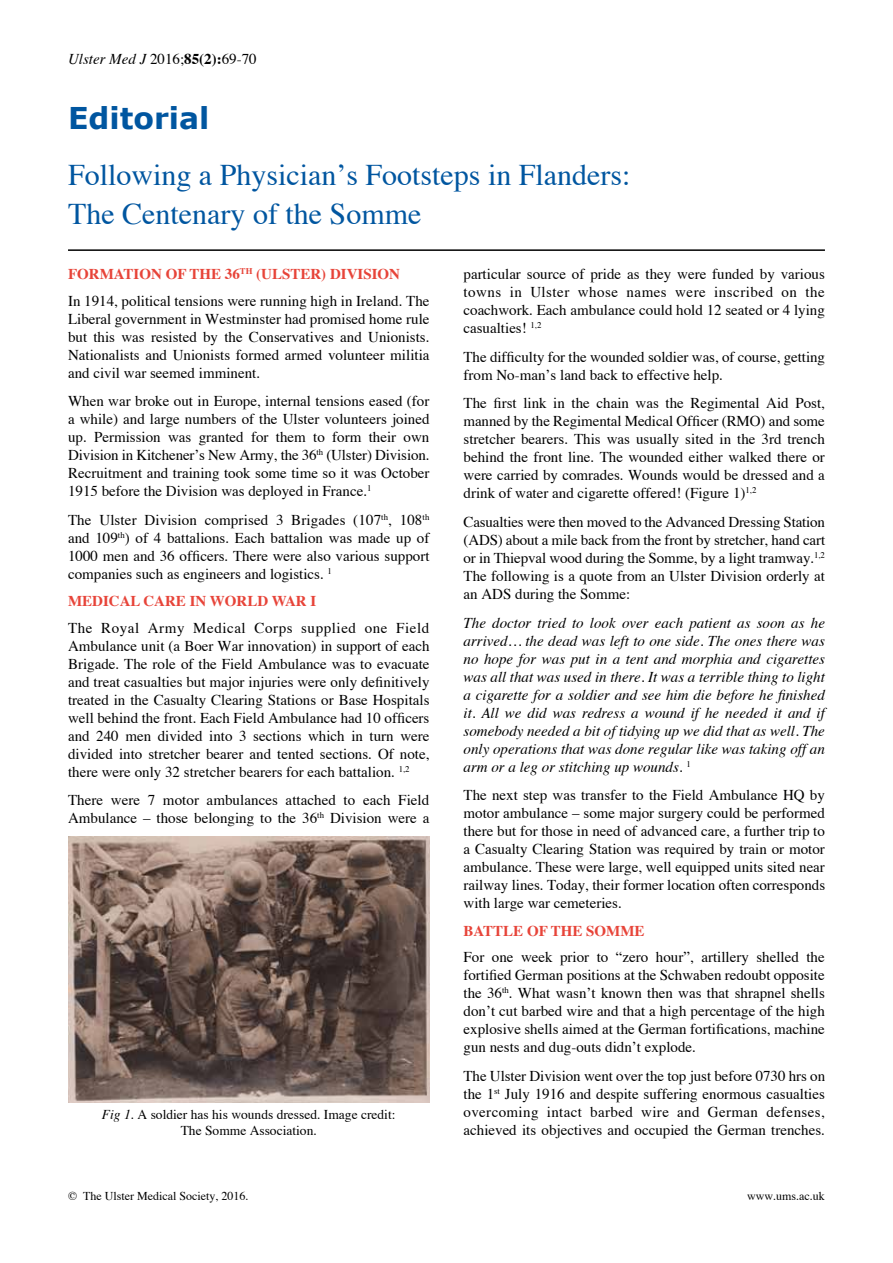
<style>
.page{position:relative;width:893px;height:1263px;background:#fff}
.page>*{position:absolute;margin:0;border:0;box-sizing:border-box;transform-origin:0 0}
.t1{font:30px/39px "Times";color:#0056a0}
.t2{font:700 30px "Verdana";color:#0056a0}
.t3{font:15px/18px "Times";color:#000;text-align:justify}
.t4{font:italic 15px/18px "Times";color:#000;text-align:justify}
.t5{font:700 15px "Times";color:#e74439}
.t6{font:13.5px/16.2px "Times";color:#000;text-align:center}
.t7{font:12px "Times";color:#000}
.s1{font-style:normal}
.s2{font-weight:700;font-style:normal}
.s3{font-weight:700;color:#e74439}
.s4{font-style:italic}
</style>
<div class="page">
<hr style="left:68px;top:249px;width:757px;height:2px;background:#000">
<img style="left:68px;top:837px;width:361px;height:265px">
<p class="t4" style="left:68px;top:49px;width:190px">Ulster Med J <span class="s1">2016;</span><span class="s2">85(2):</span><span class="s1">69-70</span></p>
<h1 class="t2" style="left:68px;top:99px;width:143px">Editorial</h1>
<h1 class="t1" style="left:68px;top:155px;width:564px">Following a Physician’s Footsteps in Flanders:<br>The Centenary of the Somme</h1>
<p class="t3" style="left:68px;top:261px;width:363px;line-height:26.5px"><span class="s3">FORMATION OF THE 36</span><sup>TH</sup> <span class="s3">(ULSTER) DIVISION<br></span>In 1914, political tensions were running high in Ireland. The</p>
<p class="t3" style="left:68px;top:309px;width:363px">Liberal government in Westminster had promised home rule but this was resisted by the Conservatives and Unionists.<br>Nationalists and Unionists formed armed volunteer militia and civil war seemed imminent.</p>
<p class="t3" style="left:68px;top:392px;width:363px">When war broke out in Europe, internal tensions eased (for a while) and large numbers of the Ulster volunteers joined up. Permission was granted for them to form their own Division in Kitchener’s New Army, the 36<sup>th</sup> (Ulster) Division.<br>Recruitment and training took some time so it was October 1915 before the Division was deployed in France.<sup>1</sup></p>
<p class="t3" style="left:68px;top:511px;width:363px">The Ulster Division comprised 3 Brigades (107<sup>th</sup>, 108<sup>th </sup>and 109<sup>th</sup>) of 4 battalions. Each battalion was made up of 1000 men and 36 officers. There were also various support companies such as engineers and logistics. <sup>1</sup></p>
<p class="t5" style="left:68px;top:587px;width:250px">MEDICAL CARE IN WORLD WAR I</p>
<p class="t3" style="left:68px;top:618px;width:363px">The Royal Army Medical Corps supplied one Field Ambulance unit (a Boer War innovation) in support of each Brigade. The role of the Field Ambulance was to evacuate and treat casualties but major injuries were only definitively treated in the Casualty Clearing Stations or Base Hospitals well behind the front. Each Field Ambulance had 10 officers and 240 men divided into 3 sections which in turn were divided into stretcher bearer and tented sections. Of note, there were only 32 stretcher bearers for each battalion. <sup>1,2</sup></p>
<p class="t3" style="left:68px;top:791px;width:363px">There were 7 motor ambulances attached to each Field<br>Ambulance – those belonging to the 36<sup>th</sup> Division were a</p>
<p class="t3" style="left:463px;top:265px;width:363px">particular source of pride as they were funded by various towns in Ulster whose names were inscribed on the coachwork. Each ambulance could hold 12 seated or 4 lying casualties! <sup>1,2</sup></p>
<p class="t3" style="left:463px;top:347px;width:363px">The difficulty for the wounded soldier was, of course, getting from No-man’s land back to effective help.</p>
<p class="t3" style="left:463px;top:394px;width:363px">The first link in the chain was the Regimental Aid Post, manned by the Regimental Medical Officer (RMO) and some stretcher bearers. This was usually sited in the 3rd trench behind the front line. The wounded either walked there or were carried by comrades. Wounds would be dressed and a drink of water and cigarette offered! (Figure 1)<sup>1,2</sup></p>
<p class="t3" style="left:463px;top:513px;width:363px">Casualties were then moved to the Advanced Dressing Station (ADS) about a mile back from the front by stretcher, hand cart or in Thiepval wood during the Somme, by a light tramway.<sup>1,2<br></sup>The following is a quote from an Ulster Division orderly at an ADS during the Somme:</p>
<p class="t4" style="left:463px;top:613px;width:363px">The doctor tried to look over each patient as soon as he arrived… the dead was left to one side. The ones there was no hope for was put in a tent and morphia and cigarettes was all that was used in there. It was a terrible thing to light a cigarette for a soldier and see him die before he finished it. All we did was redress a wound if he needed it and if somebody needed a bit of tidying up we did that as well. The only operations that was done regular like was taking off an arm or a leg or stitching up wounds. <sup>1</sup></p>
<p class="t3" style="left:463px;top:786px;width:363px">The next step was transfer to the Field Ambulance HQ by motor ambulance – some major surgery could be performed there but for those in need of advanced care, a further trip to a Casualty Clearing Station was required by train or motor ambulance. These were large, well equipped units sited near railway lines. Today, their former location often corresponds with large war cemeteries.</p>
<p class="t5" style="left:463px;top:916px;width:183px">BATTLE OF THE SOMME</p>
<p class="t3" style="left:463px;top:948px;width:363px">For one week prior to “zero hour”, artillery shelled the fortified German positions at the Schwaben redoubt opposite the 36<sup>th</sup>. What wasn’t known then was that shrapnel shells don’t cut barbed wire and that a high percentage of the high explosive shells aimed at the German fortifications, machine gun nests and dug-outs didn’t explode.</p>
<p class="t3" style="left:463px;top:1066px;width:363px">The Ulster Division went over the top just before 0730 hrs on the 1<sup>st</sup> July 1916 and despite suffering enormous casualties overcoming intact barbed wire and German defenses, achieved its objectives and occupied the German trenches.</p>
<p class="t6" style="left:102px;top:1106px;width:295px"><span class="s4">Fig 1</span>. A soldier has his wounds dressed. Image credit:<br>The Somme Association.</p>
<p class="t7" style="left:68px;top:1188px;width:182px">© The Ulster Medical Society, 2016.</p>
<p class="t7" style="left:747px;top:1189px;width:79px">www.ums.ac.uk</p>
</div>
